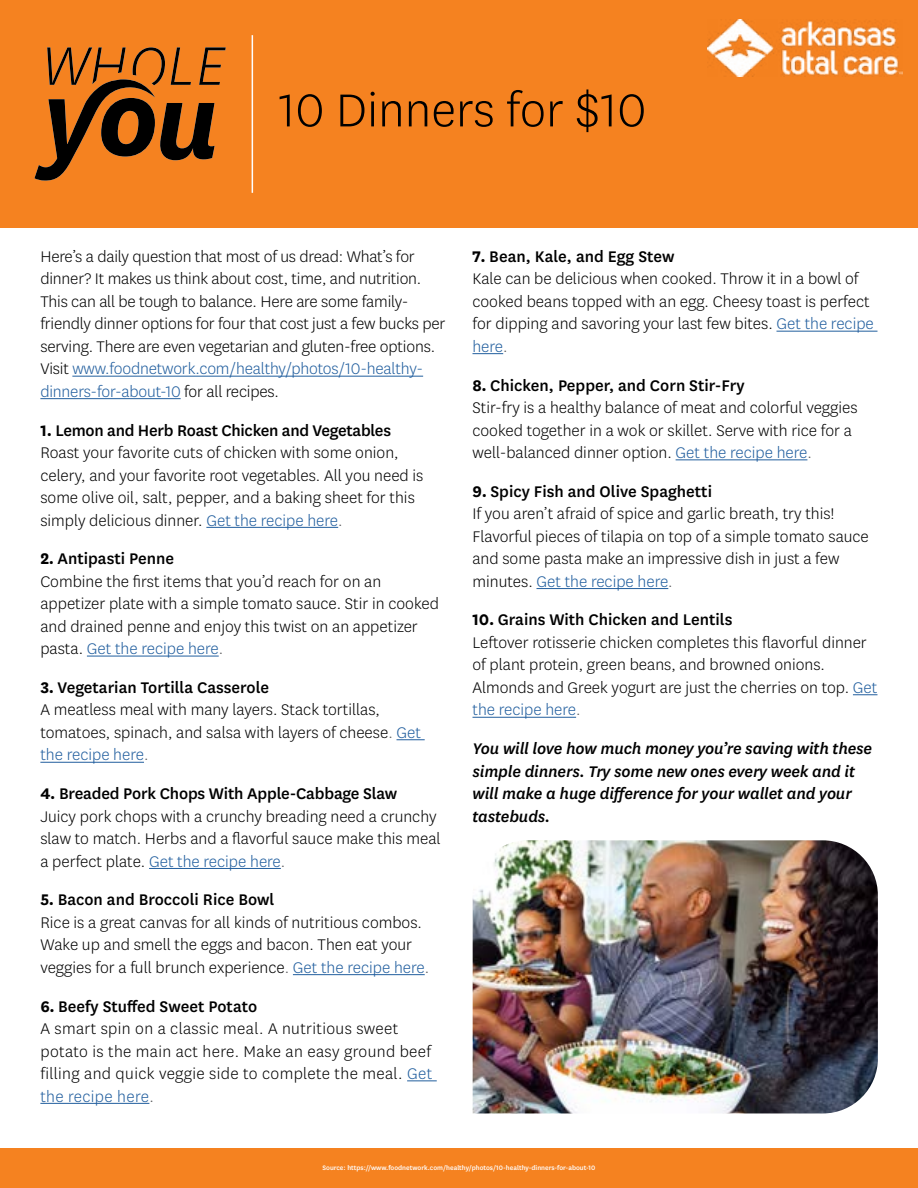
<style>
.page{position:relative;width:918px;height:1188px;background:#fff}
.page>*{position:absolute;margin:0;border:0;box-sizing:border-box;transform-origin:0 0}
.t1{font:300 54px "Centene Sans";color:#000}
.t2{font:300 18px/22.5px "Centene Sans";color:#000}
.t3{font:500 18px "Centene Sans";color:#000}
.t4{font:300 18px/22.5px "Centene Sans";letter-spacing:.02em;color:#000}
.t5{font:italic 500 18px/22.5px "Centene Sans";letter-spacing:-.01em;color:#000}
.t6{font:500 7.5px "Centene Sans";color:#fff}
.s1{color:#215e9e}
.s2{font-weight:700}
.s3{color:#58595b}
</style>
<div class="page">
<div style="left:0;top:1148px;width:918px;height:40px;background:#f58220"></div>
<div style="left:0;top:0;width:918px;height:228px;background:#f58220"></div>
<hr style="left:72px;top:376px;width:351px;height:1px;background:#215e9e">
<hr style="left:40px;top:398px;width:141px;height:1px;background:#215e9e">
<hr style="left:206px;top:527px;width:132px;height:1px;background:#215e9e">
<hr style="left:87px;top:656px;width:132px;height:1px;background:#215e9e">
<svg style="left:397px;top:739px;width:28px;height:1px"></svg>
<hr style="left:40px;top:762px;width:104px;height:1px;background:#215e9e">
<hr style="left:149px;top:868px;width:132px;height:1px;background:#215e9e">
<hr style="left:293px;top:974px;width:132px;height:1px;background:#215e9e">
<hr style="left:407px;top:1080px;width:30px;height:1px;background:#215e9e">
<hr style="left:40px;top:1103px;width:109px;height:1px;background:#215e9e">
<hr style="left:252px;top:35px;width:1px;height:158px;background:#fff">
<hr style="left:776px;top:331px;width:101px;height:1px;background:#215e9e">
<hr style="left:472px;top:353px;width:31px;height:1px;background:#215e9e">
<hr style="left:676px;top:459px;width:131px;height:1px;background:#215e9e">
<hr style="left:537px;top:588px;width:131px;height:1px;background:#215e9e">
<svg style="left:853px;top:694px;width:25px;height:1px"></svg>
<hr style="left:472px;top:717px;width:104px;height:1px;background:#215e9e">
<img style="left:473px;top:840px;width:405px;height:273px">
<img style="left:707px;top:19px;width:196px;height:57px">
<svg style="left:34px;top:47px;width:192px;height:134px"></svg>
<h2 class="t1" style="left:279px;top:76px;width:369px">10 Dinners for $10</h2>
<p class="t2" style="left:40px;top:245px;width:407px">Here’s a daily question that most of us dread: What’s for dinner? It makes us think about cost, time, and nutrition.<br>This can all be tough to balance. Here are some family&shy;friendly dinner options for four that cost just a few bucks per serving. There are even vegetarian and gluten-free options.<br>Visit <span class="s1">www.foodnetwork.com/healthy/photos/10-healthy&shy;dinners-for-about-10</span> for all recipes.</p>
<p class="t3" style="left:40px;top:418px;width:352px"><span class="s2">1.</span> Lemon and Herb Roast Chicken and Vegetables</p>
<p class="t2" style="left:40px;top:441px;width:385px">Roast your favorite cuts of chicken with some onion, celery, and your favorite root vegetables. All you need is some olive oil, salt, pepper, and a baking sheet for this simply delicious dinner. <span class="s1">Get the recipe here</span><span class="s3">.</span></p>
<p class="t3" style="left:40px;top:547px;width:135px"><span class="s2">2.</span> Antipasti Penne</p>
<p class="t2" style="left:40px;top:569px;width:400px">Combine the first items that you’d reach for on an appetizer plate with a simple tomato sauce. Stir in cooked and drained penne and enjoy this twist on an appetizer pasta. <span class="s1">Get the recipe here</span><span class="s3">.</span></p>
<p class="t3" style="left:40px;top:675px;width:230px"><span class="s2">3.</span> Vegetarian Tortilla Casserole</p>
<p class="t2" style="left:40px;top:698px;width:382px">A meatless meal with many layers. Stack tortillas, tomatoes, spinach, and salsa with layers of cheese<span class="s3">.</span> <span class="s1">Get the recipe here</span><span class="s3">.</span></p>
<p class="t3" style="left:40px;top:781px;width:358px"><span class="s2">4.</span> Breaded Pork Chops With Apple-Cabbage Slaw</p>
<p class="t2" style="left:40px;top:804px;width:402px">Juicy pork chops with a crunchy breading need a crunchy slaw to match. Herbs and a flavorful sauce make this meal a perfect plate. <span class="s1">Get the recipe here</span><span class="s3">.</span></p>
<p class="t3" style="left:40px;top:888px;width:236px"><span class="s2">5.</span> Bacon and Broccoli Rice Bowl</p>
<p class="t2" style="left:40px;top:911px;width:390px">Rice is a great canvas for all kinds of nutritious combos.<br>Wake up and smell the eggs and bacon. Then eat your veggies for a full brunch experience<span class="s3">.</span> <span class="s1">Get the recipe here</span><span class="s3">.</span></p>
<p class="t3" style="left:40px;top:994px;width:218px"><span class="s2">6.</span> Beefy Stuffed Sweet Potato</p>
<p class="t4" style="left:40px;top:1017px;width:393px">A smart spin on a classic meal. A nutritious sweet potato is the main act here. Make an easy ground beef filling and quick veggie side to complete the meal. <span class="s1">Get the recipe here</span><span class="s3">.</span></p>
<p class="t3" style="left:472px;top:244px;width:204px"><span class="s2">7.</span> Bean, Kale, and Egg Stew</p>
<p class="t2" style="left:472px;top:267px;width:403px">Kale can be delicious when cooked. Throw it in a bowl of cooked beans topped with an egg. Cheesy toast is perfect for dipping and savoring your last few bites. <span class="s1">Get the recipe here</span><span class="s3">.</span></p>
<p class="t3" style="left:472px;top:373px;width:274px"><span class="s2">8.</span> Chicken, Pepper, and Corn Stir-Fry</p>
<p class="t2" style="left:472px;top:396px;width:387px">Stir-fry is a healthy balance of meat and colorful veggies cooked together in a wok or skillet. Serve with rice for a well-balanced dinner option. <span class="s1">Get the recipe here</span><span class="s3">.</span></p>
<p class="t3" style="left:472px;top:479px;width:241px"><span class="s2">9.</span> Spicy Fish and Olive Spaghetti</p>
<p class="t2" style="left:472px;top:502px;width:398px">If you aren’t afraid of spice and garlic breath, try this!<br>Flavorful pieces of tilapia on top of a simple tomato sauce and some pasta make an impressive dish in just a few minutes. <span class="s1">Get the recipe here</span><span class="s3">.</span></p>
<p class="t3" style="left:472px;top:608px;width:262px"><span class="s2">10.</span> Grains With Chicken and Lentils</p>
<p class="t2" style="left:472px;top:631px;width:406px">Leftover rotisserie chicken completes this flavorful dinner of plant protein, green beans, and browned onions.<br>Almonds and Greek yogurt are just the cherries on top. <span class="s1">Get the recipe here</span><span class="s3">.</span></p>
<p class="t5" style="left:472px;top:737px;width:401px">You will love how much money you’re saving with these simple dinners. Try some new ones every week and it will make a huge difference for your wallet and your tastebuds.</p>
<p class="t6" style="left:323px;top:1163px;width:274px">Source: https://www.foodnetwork.com/healthy/photos/10-healthy-dinners-for-about-10</p>
</div>
